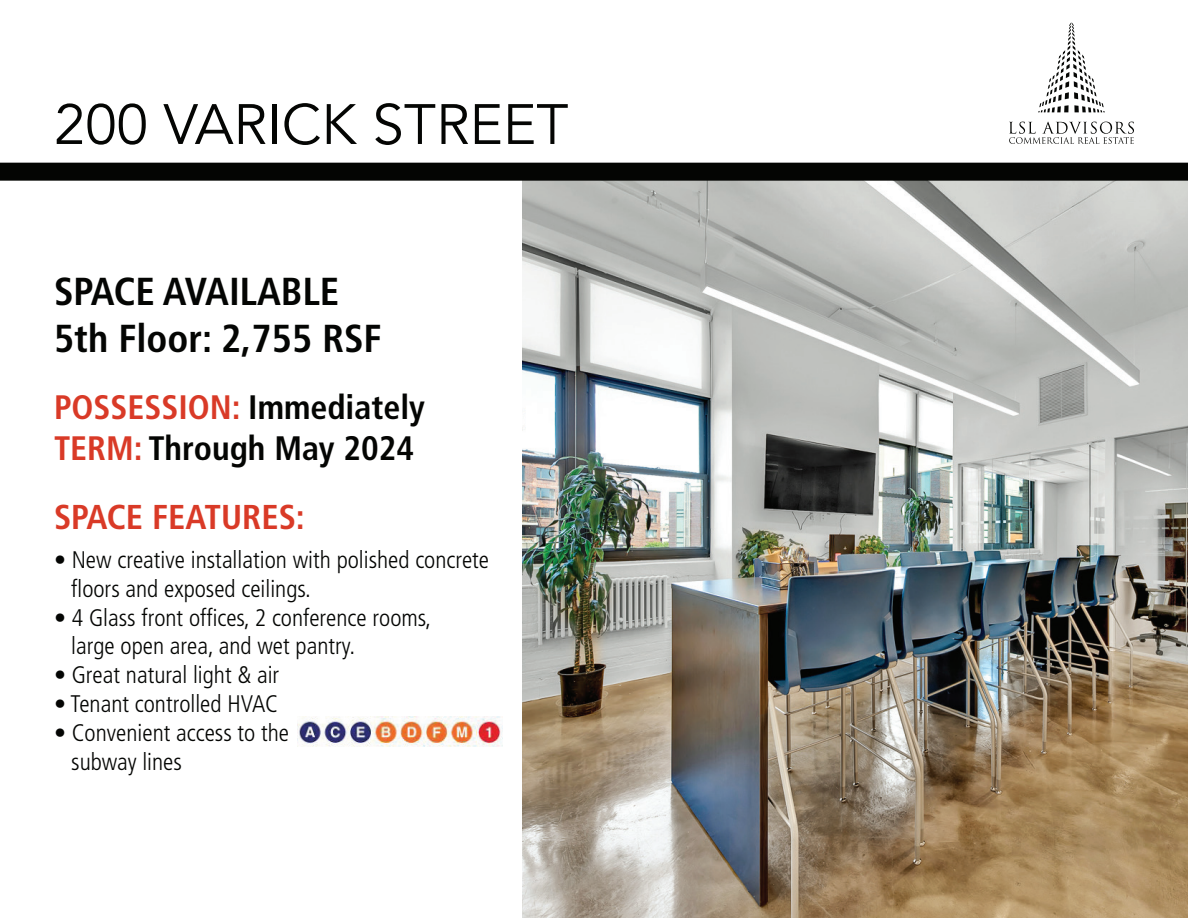
<style>
.page{position:relative;width:1188px;height:918px;background:#fff}
.page>*{position:absolute;margin:0;border:0;box-sizing:border-box;transform-origin:0 0}
.t1{font:56.25px "Avenir";color:#040503}
.t2{font:700 condensed 39px/46.8px "Frutiger";color:#040503}
.t3{font:700 condensed 34.5px "Frutiger";color:#d93a27}
.t4{font:700 condensed 33.9px/40.7px "Frutiger";color:#040503}
.t5{font:300 condensed 24px/28.8px "Frutiger";color:#040503}
.s1{color:#d93a27}
.s2{font-weight:400}
</style>
<div class="page">
<img style="left:523px;top:181px;width:665px;height:737px">
<svg style="left:1038px;top:22px;width:67px;height:90px"></svg>
<svg style="left:1009px;top:122px;width:125px;height:22px"></svg>
<div style="left:0;top:163px;width:1188px;height:18px;background:#040503"></div>
<img style="left:297px;top:717px;width:205px;height:30px">
<h1 class="t1" style="left:54px;top:91px;width:516px">200 VARICK STREET</h1>
<h2 class="t2" style="left:54px;top:268px;width:329px">SPACE AVAILABLE<br>5th Floor: 2,755 RSF</h2>
<h3 class="t4" style="left:54px;top:387px;width:372px"><span class="s1">POSSESSION:</span> Immediately<br><span class="s1">TERM:</span> Through May 2024</h3>
<h3 class="t3" style="left:54px;top:496px;width:252px">SPACE FEATURES:</h3>
<p class="t5" style="left:71px;top:546px;width:419px;text-indent:-17px"><span class="s2">•</span> New creative installation with polished concrete floors and exposed ceilings.</p>
<p class="t5" style="left:71px;top:603px;width:361px;text-indent:-17px">• 4 Glass front offices, 2 conference rooms, large open area, and wet pantry.</p>
<p class="t5" style="left:54px;top:661px;width:227px">• Great natural light &amp; air</p>
<p class="t5" style="left:54px;top:690px;width:225px">• Tenant controlled HVAC</p>
<p class="t5" style="left:71px;top:718px;width:219px;text-indent:-17px">• Convenient access to the subway lines</p>
</div>
